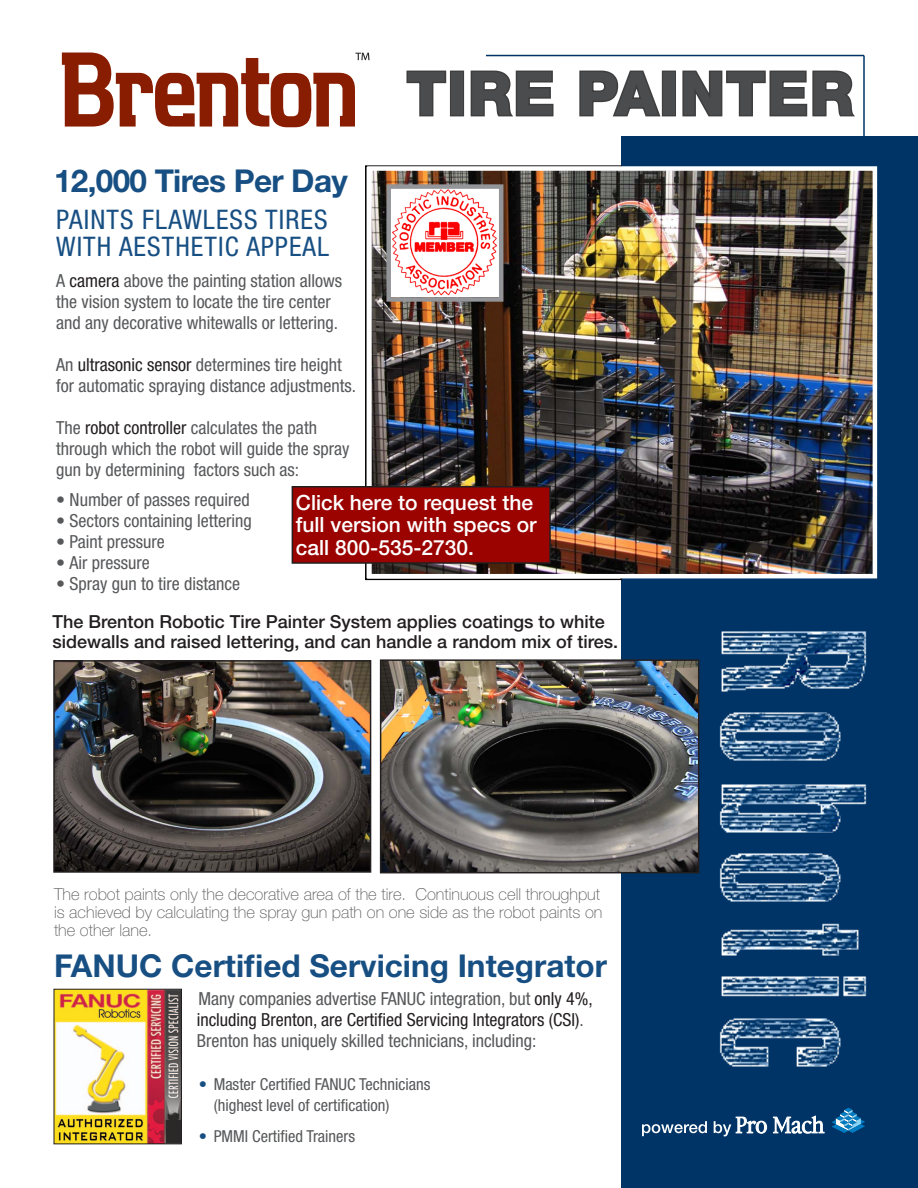
<style>
.page{position:relative;width:918px;height:1188px;background:#fff}
.page>*{position:absolute;margin:0;border:0;box-sizing:border-box;transform-origin:0 0}
.Product_Name{font:800 60px "Helvetica Neue LT Com";letter-spacing:.03em;color:#4b4c4d}
.Front_Page_Headline{font:700 31.5px "Helvetica Neue LT Std";color:#184f83}
.Front_Page_Headline-2{font:700 31.5px "Helvetica Neue LT Std";letter-spacing:-.02em;color:#184f83}
.Front_Page_-_Product{font:condensed 27px/27px "Helvetica Neue LT Std";letter-spacing:.04em;color:#184f83}
.table_-_first_column{font:500 21px/22.5px "Helvetica Neue LT Std";color:#fff}
.table_-_first_column-2{font:condensed 18px/21px "Helvetica Neue LT Std";color:#57585a}
.Front_Page_-_Product-2{font:condensed 18px/21px "Helvetica Neue LT Std";color:#57585a}
.Model_Shown__captio{font:500 18px/19.5px "Helvetica Neue LT Std";color:#231f20}
.table_-_first_column-3{font:100 16.5px/18px "Helvetica Neue LT Std";color:#57585a}
.Front_Page_Benefits{font:condensed 16.5px/21px "Helvetica Neue LT Std";color:#57585a}
.s1{color:#231f20}
.s2{color:#184f83}
</style>
<div class="page">
<svg style="left:62px;top:53px;width:308px;height:74px"></svg>
<div style="left:621px;top:136px;width:297px;height:1052px;background:#003466"></div>
<hr style="left:863px;top:56px;width:2px;height:80px;background:#003466">
<hr style="left:486px;top:55px;width:378px;height:1px;background:#003466">
<img style="left:642px;top:631px;width:225px;height:506px">
<svg style="left:642px;top:1121px;width:65px;height:15px"></svg>
<svg style="left:832px;top:1108px;width:33px;height:25px"></svg>
<svg style="left:714px;top:1117px;width:53px;height:19px"></svg>
<svg style="left:773px;top:1116px;width:51px;height:18px"></svg>
<svg style="left:579px;top:70px;width:84px;height:47px"></svg>
<div style="left:662px;top:71px;width:14px;height:45px;border:3px solid #3e3e3f"></div>
<svg style="left:682px;top:70px;width:173px;height:47px"></svg>
<img style="left:365px;top:165px;width:513px;height:416px">
<svg style="left:384px;top:70px;width:171px;height:234px"></svg>
<img style="left:56px;top:991px;width:124px;height:151px">
<div style="left:54px;top:989px;width:128px;height:155px;border:1px solid #231f20"></div>
<img style="left:379px;top:659px;width:321px;height:215px">
<img style="left:56px;top:663px;width:312px;height:207px">
<div style="left:53px;top:660px;width:318px;height:213px;border:2px solid #231f20"></div>
<div style="left:292px;top:486px;width:259px;height:78px;background:#9b0300;border:2px solid #231f20"></div>
<div style="left:296px;top:495px;width:253px;height:65px;background:#9b0300"></div>
<p class="Front_Page_Headline-2" style="left:54px;top:161px;width:295px">12,000 Tires Per Day</p>
<p class="Front_Page_-_Product" style="left:56px;top:206px;width:275px">PAINTS FLAWLESS TIRES<br>WITH AESTHETIC APPEAL</p>
<p class="Product_Name" style="left:407px;top:58px;width:448px">TIRE PAINTER</p>
<p class="table_-_first_column-2" style="left:56px;top:270px;width:288px">A <span class="s1">camera</span> above the painting station allows the vision system to locate the tire center and any decorative whitewalls or lettering.</p>
<p class="table_-_first_column-2" style="left:56px;top:354px;width:301px">An <span class="s1">ultrasonic sensor</span> determines tire height for automatic spraying distance adjustments.</p>
<p class="table_-_first_column-2" style="left:56px;top:417px;width:295px">The <span class="s1">robot controller</span> calculates the path through which the robot will guide the spray gun by determining factors such as:</p>
<p class="table_-_first_column-2" style="left:56px;top:489px;width:195px">• Number of passes required</p>
<p class="table_-_first_column-2" style="left:56px;top:510px;width:197px">• Sectors containing lettering</p>
<p class="table_-_first_column-2" style="left:56px;top:531px;width:110px">• Paint pressure</p>
<p class="table_-_first_column-2" style="left:56px;top:552px;width:95px">• Air pressure</p>
<p class="table_-_first_column-2" style="left:56px;top:573px;width:186px">• Spray gun to tire distance</p>
<p class="table_-_first_column" style="left:296px;top:491px;width:242px">Click here to request the full version with specs or call 800-535-2730.</p>
<p class="Model_Shown__captio" style="left:52px;top:612px;width:567px">The Brenton Robotic Tire Painter System applies coatings to white sidewalls and raised lettering, and can handle a random mix of tires.</p>
<p class="table_-_first_column-3" style="left:54px;top:885px;width:550px">The robot paints only the decorative area of the tire. Continuous cell throughput is achieved by calculating the spray gun path on one side as the robot paints on the other lane.</p>
<p class="Front_Page_Headline" style="left:54px;top:946px;width:555px">FANUC Certified Servicing Integrator</p>
<p class="Front_Page_-_Product-2" style="left:197px;top:988px;width:397px">Many companies advertise FANUC integration, but <span class="s1">only 4%, including Brenton, are Certified Servicing Integrators (CSI)</span>.<br>Brenton has uniquely skilled technicians, including:</p>
<p class="Front_Page_Benefits" style="left:214px;top:1073px;width:218px;text-indent:-15px"><span class="s2">•</span> Master Certified FANUC Technicians (highest level of certification)</p>
<p class="Front_Page_Benefits" style="left:199px;top:1126px;width:158px"><span class="s2">•</span> PMMI Certified Trainers</p>
</div>
